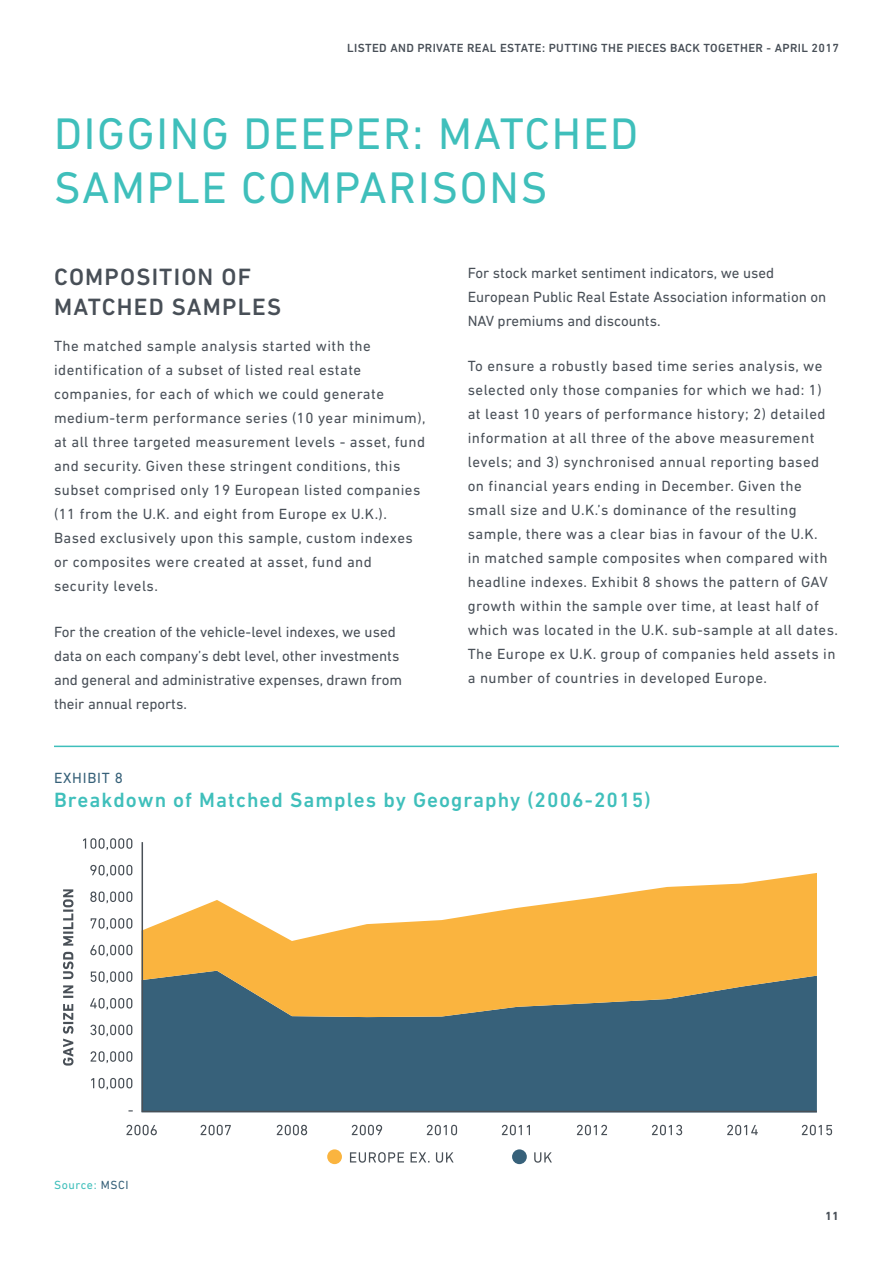
<style>
.page{position:relative;width:893px;height:1263px;background:#fff}
.page>*{position:absolute;margin:0;border:0;box-sizing:border-box;transform-origin:0 0}
.t1{font:45px/54px "DIN Next LT Pro";letter-spacing:.04em;color:#3fbfbb}
.t2{font:500 24px/30px "DIN Next LT Pro";letter-spacing:.05em;color:#484f57}
.t3{font:500 21px "DIN Next LT Pro";letter-spacing:.05em;color:#3fbfbb}
.t4{font:15px/24px "DIN Next LT Pro";letter-spacing:.03em;color:#484f57}
.t5{font:15px/24px "DIN Next LT Pro";color:#484f57}
.t6{font:15px "DIN Next LT Pro";letter-spacing:.05em;color:#376179}
.t7{font:500 12px "DIN Next LT Pro";letter-spacing:.03em;color:#484f57}
.t8{font:12px "DIN Next LT Pro";letter-spacing:.05em;color:#3fbfbb}
.t9{font:700 12px "DIN Next LT Pro";color:#484f57}
.s1{color:#376179}
</style>
<div class="page">
<svg style="left:83px;top:838px;width:49px;height:12px"></svg>
<svg style="left:90px;top:865px;width:42px;height:12px"></svg>
<svg style="left:90px;top:891px;width:42px;height:12px"></svg>
<svg style="left:91px;top:918px;width:41px;height:12px"></svg>
<svg style="left:90px;top:945px;width:42px;height:12px"></svg>
<svg style="left:91px;top:971px;width:41px;height:12px"></svg>
<svg style="left:90px;top:998px;width:42px;height:12px"></svg>
<svg style="left:90px;top:1025px;width:42px;height:11px"></svg>
<svg style="left:91px;top:1051px;width:41px;height:12px"></svg>
<svg style="left:91px;top:1078px;width:41px;height:12px"></svg>
<svg style="left:350px;top:1152px;width:54px;height:11px"></svg>
<svg style="left:411px;top:1152px;width:18px;height:10px"></svg>
<svg style="left:436px;top:1152px;width:18px;height:11px"></svg>
<svg style="left:63px;top:1004px;width:10px;height:61px"></svg>
<svg style="left:63px;top:985px;width:10px;height:13px"></svg>
<svg style="left:63px;top:952px;width:10px;height:27px"></svg>
<svg style="left:63px;top:889px;width:10px;height:57px"></svg>
<svg style="left:142px;top:842px;width:675px;height:270px"></svg>
<div style="left:512px;top:1149px;width:15px;height:15px;background:#37617a;border-radius:50%"></div>
<svg style="left:534px;top:1152px;width:18px;height:11px"></svg>
<div style="left:327px;top:1149px;width:15px;height:15px;background:#fab43f;border-radius:50%"></div>
<svg style="left:126px;top:1125px;width:31px;height:10px"></svg>
<svg style="left:201px;top:1125px;width:30px;height:10px"></svg>
<svg style="left:277px;top:1125px;width:30px;height:10px"></svg>
<svg style="left:352px;top:1125px;width:30px;height:10px"></svg>
<svg style="left:427px;top:1125px;width:30px;height:10px"></svg>
<svg style="left:502px;top:1125px;width:28px;height:10px"></svg>
<svg style="left:577px;top:1125px;width:30px;height:10px"></svg>
<svg style="left:652px;top:1125px;width:30px;height:10px"></svg>
<svg style="left:727px;top:1125px;width:31px;height:10px"></svg>
<svg style="left:802px;top:1125px;width:30px;height:10px"></svg>
<hr style="left:54px;top:746px;width:785px;height:1px;background:#3fbfbb">
<p class="t7" style="left:347px;top:41px;width:493px">LISTED AND PRIVATE REAL ESTATE: PUTTING THE PIECES BACK TOGETHER - APRIL 2017</p>
<h1 class="t1" style="left:54px;top:106px;width:586px">DIGGING DEEPER: MATCHED<br>SAMPLE COMPARISONS</h1>
<h2 class="t2" style="left:54px;top:261px;width:229px">COMPOSITION OF<br>MATCHED SAMPLES</h2>
<p class="t4" style="left:54px;top:334px;width:373px">The matched sample analysis started with the identification of a subset of listed real estate companies, for each of which we could generate medium-term performance series (10 year minimum), at all three targeted measurement levels - asset, fund and security. Given these stringent conditions, this subset comprised only 19 European listed companies (11 from the U.K. and eight from Europe ex U.K.).<br>Based exclusively upon this sample, custom indexes or composites were created at asset, fund and security levels.</p>
<p class="t5" style="left:54px;top:619px;width:350px">For the creation of the vehicle-level indexes, we used data on each company’s debt level, other investments and general and administrative expenses, drawn from their annual reports.</p>
<p class="t5" style="left:468px;top:261px;width:360px">For stock market sentiment indicators, we used<br>European Public Real Estate Association information on<br>NAV premiums and discounts.</p>
<p class="t4" style="left:468px;top:354px;width:372px">To ensure a robustly based time series analysis, we selected only those companies for which we had: 1) at least 10 years of performance history; 2) detailed information at all three of the above measurement levels; and 3) synchronised annual reporting based on financial years ending in December. Given the small size and U.K.’s dominance of the resulting sample, there was a clear bias in favour of the U.K.<br>in matched sample composites when compared with headline indexes. Exhibit 8 shows the pattern of GAV growth within the sample over time, at least half of which was located in the U.K. sub-sample at all dates.<br>The Europe ex U.K. group of companies held assets in a number of countries in developed Europe.</p>
<p class="t6" style="left:54px;top:769px;width:70px">EXHIBIT 8</p>
<h3 class="t3" style="left:54px;top:787px;width:598px">Breakdown of Matched Samples by Geography (2006-2015)</h3>
<p class="t8" style="left:54px;top:1178px;width:76px">Source: <span class="s1">MSCI</span></p>
<p class="t9" style="left:825px;top:1209px;width:15px">11</p>
</div>
